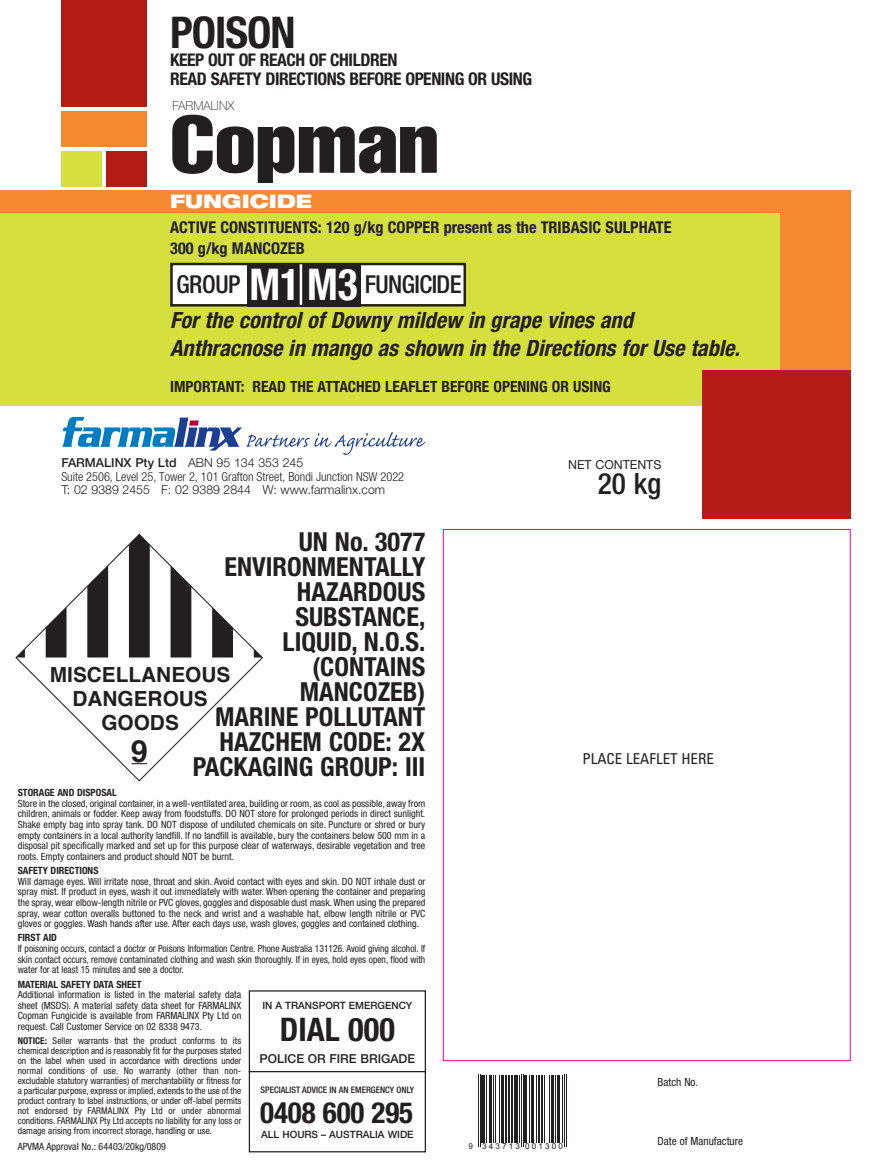
<style>
.page{position:relative;width:886px;height:1170px;background:#fff}
.page>*{position:absolute;margin:0;border:0;box-sizing:border-box;transform-origin:0 0}
.t1{font:extra-condensed 80px "Helvetica";color:#231f20;scale:1.2 1}
.t2{font:700 condensed 43.75px "Helvetica Neue";letter-spacing:-.025em;color:#231f20}
.t3{font:700 condensed 32.5px "Helvetica Neue";color:#231f20}
.t4{font:700 30.5px "Helvetica";color:#231f20}
.t5{font:500 condensed 29.38px "Helvetica Neue";color:#231f20}
.t6{font:700 condensed 29.12px "Helvetica Neue";color:#231f20}
.t7{font:700 condensed 26.25px/25px "Helvetica Neue";color:#231f20;text-align:right}
.t8{font:500 condensed 24.75px "Helvetica Neue";letter-spacing:-.025em;color:#231f20}
.t9{font:italic 700 condensed 22.38px/28.5px "Helvetica Neue";color:#231f20}
.t10{font:700 20.75px/24.2px "Helvetica";color:#231f20;text-align:center}
.t11{font:900 expanded 18.75px "Helvetica Neue";color:#fff}
.t12{font:700 condensed 17.5px/18.2px "Helvetica Neue";letter-spacing:-.025em;color:#231f20}
.t13{font:700 condensed 16.25px/20.8px "Helvetica Neue";color:#231f20}
.t14{font:700 condensed 15.5px "Helvetica Neue";color:#231f20}
.t15{font:condensed 15px "Univers";color:#231f20}
.t16{font:300 condensed 12.38px/13.9px "Helvetica Neue";color:#231f20}
.t17{font:300 12.38px "Helvetica Neue";color:#231f20}
.t18{font:500 12.38px "Helvetica Neue";color:#231f20}
.t19{font:12.38px "Helvetica Neue";color:#231f20}
.t20{font:100 12.38px "Helvetica Neue";color:#231f20}
.t21{font:condensed 11.25px "Helvetica Neue";color:#231f20}
.t22{font:500 10.12px "Helvetica Neue";color:#231f20}
.t23{font:condensed 10px/10.6px "Helvetica Neue";color:#231f20;text-align:justify}
.t24{font:condensed 10px/10.6px "Helvetica Neue";color:#231f20;text-align:justify;scale:.95 1}
.t25{font:700 condensed 10px "Helvetica Neue";color:#231f20}
.t26{font:condensed 9.38px/10px "Helvetica Neue";color:#231f20;text-align:justify}
.t27{font:500 condensed 9px "Helvetica Neue";color:#231f20}
.t28{font:8.12px "Arial";letter-spacing:.265em;color:#231f20}
.s1{font-weight:700;font-size:43.75px;color:#fff}
.s2{font-weight:500;font-stretch:normal}
.s3{font-stretch:normal}
.s4{font-weight:700}
</style>
<div class="page">
<div style="left:0;top:190px;width:850px;height:206px;background:#f58932"></div>
<div style="left:0;top:213px;width:779px;height:193px;background:#d5df3e"></div>
<div style="left:61px;top:151px;width:41px;height:35px;background:#d5df3e"></div>
<div style="left:106px;top:151px;width:41px;height:35px;background:#b41d15"></div>
<div style="left:61px;top:112px;width:86px;height:35px;background:#f58932"></div>
<div style="left:61px;top:0;width:86px;height:106px;background:#b41d15"></div>
<div style="left:171px;top:264px;width:294px;height:41px;background:#fff"></div>
<div style="left:170px;top:263px;width:296px;height:43px;border:2px solid #231f20"></div>
<div style="left:247px;top:263px;width:113px;height:43px;background:#231f20"></div>
<div style="left:702px;top:370px;width:148px;height:149px;background:#b41d15"></div>
<hr style="left:249px;top:1070px;width:177px;height:2px;background:#231f20">
<div style="left:249px;top:990px;width:177px;height:162px;border:1px solid #231f20"></div>
<svg style="left:15px;top:533px;width:248px;height:249px"></svg>
<svg style="left:132px;top:763px;width:15px;height:1px"></svg>
<svg style="left:129px;top:534px;width:21px;height:123px;background:#2e2a2b"></svg>
<svg style="left:87px;top:565px;width:21px;height:92px;background:#3e3b3b"></svg>
<svg style="left:46px;top:607px;width:21px;height:50px"></svg>
<svg style="left:16px;top:648px;width:9px;height:9px"></svg>
<svg style="left:171px;top:565px;width:20px;height:92px;background:#3c3839"></svg>
<svg style="left:212px;top:607px;width:21px;height:50px"></svg>
<svg style="left:254px;top:649px;width:8px;height:8px"></svg>
<hr style="left:300px;top:264px;width:2px;height:41px;background:#fff">
<hr style="left:478px;top:1074px;width:1px;height:72px;background:#231f20">
<hr style="left:480px;top:1074px;width:1px;height:72px;background:#231f20">
<hr style="left:482px;top:1074px;width:3px;height:68px;background:#231f20">
<hr style="left:486px;top:1074px;width:1px;height:68px;background:#231f20">
<hr style="left:489px;top:1074px;width:3px;height:68px;background:#231f20">
<hr style="left:493px;top:1074px;width:1px;height:68px;background:#231f20">
<hr style="left:495px;top:1074px;width:1px;height:68px;background:#231f20">
<hr style="left:499px;top:1074px;width:1px;height:68px;background:#231f20">
<hr style="left:501px;top:1074px;width:3px;height:68px;background:#231f20">
<hr style="left:505px;top:1074px;width:2px;height:68px;background:#231f20">
<hr style="left:508px;top:1074px;width:1px;height:68px;background:#231f20">
<hr style="left:511px;top:1074px;width:2px;height:68px;background:#231f20">
<hr style="left:514px;top:1074px;width:4px;height:68px;background:#231f20">
<hr style="left:519px;top:1074px;width:1px;height:68px;background:#231f20">
<hr style="left:521px;top:1074px;width:1px;height:72px;background:#231f20">
<hr style="left:523px;top:1074px;width:1px;height:72px;background:#231f20">
<hr style="left:525px;top:1074px;width:2px;height:68px;background:#231f20">
<hr style="left:529px;top:1074px;width:1px;height:68px;background:#231f20">
<hr style="left:531px;top:1074px;width:3px;height:68px;background:#231f20">
<hr style="left:536px;top:1074px;width:1px;height:68px;background:#231f20">
<hr style="left:538px;top:1074px;width:1px;height:68px;background:#231f20">
<hr style="left:541px;top:1074px;width:2px;height:68px;background:#231f20">
<hr style="left:544px;top:1074px;width:1px;height:68px;background:#231f20">
<hr style="left:549px;top:1074px;width:1px;height:68px;background:#231f20">
<hr style="left:551px;top:1074px;width:2px;height:68px;background:#231f20">
<hr style="left:555px;top:1074px;width:1px;height:68px;background:#231f20">
<hr style="left:557px;top:1074px;width:3px;height:68px;background:#231f20">
<hr style="left:562px;top:1074px;width:1px;height:68px;background:#231f20">
<hr style="left:564px;top:1074px;width:1px;height:72px;background:#231f20">
<hr style="left:566px;top:1074px;width:1px;height:72px;background:#231f20">
<svg style="left:62px;top:417px;width:363px;height:38px"></svg>
<h2 class="t2" style="left:170px;top:6px;width:127px">POISON</h2>
<h3 class="t12" style="left:170px;top:51px;width:364px">KEEP OUT OF REACH OF CHILDREN<br>READ SAFETY DIRECTIONS BEFORE OPENING OR USING</h3>
<p class="t20" style="left:172px;top:99px;width:63px">FARMALINX</p>
<h1 class="t1" style="left:170px;top:93px;width:225px">Copman</h1>
<h3 class="t11" style="left:170px;top:189px;width:143px">FUNGICIDE</h3>
<h3 class="t13" style="left:170px;top:217px;width:503px">ACTIVE CONSTITUENTS: 120 g/kg COPPER present as the TRIBASIC SULPHATE<br>300 g/kg MANCOZEB</h3>
<h3 class="t8" style="left:176px;top:269px;width:287px">GROUP <span class="s1">M1 M3</span> FUNGICIDE</h3>
<h3 class="t9" style="left:170px;top:305px;width:577px">ForthecontrolofDownymildew in grapevinesand<br>Anthracnosein mango asshown in theDirectionsforUsetable.</h3>
<h3 class="t14" style="left:170px;top:377px;width:442px">IMPORTANT: READ THE ATTACHED LEAFLET BEFORE OPENING OR USING</h3>
<p class="t16" style="left:61px;top:455px;width:344px"><span class="s2">FARMALINX Pty Ltd</span> <span class="s3">ABN 95 134 353 245<br></span>Suite 2506, Level 25, Tower 2, 101 Grafton Street, Bondi Junction NSW 2022</p>
<p class="t17" style="left:61px;top:482px;width:325px">T: 02 9389 2455 F: 02 9389 2844 W: www.farmalinx.com</p>
<h3 class="t7" style="left:193px;top:528px;width:234px">UN No. 3077<br>ENVIRONMENTALLY<br>HAZARDOUS<br>SUBSTANCE,<br>LIQUID, N.O.S. (CONTAINS<br>MANCOZEB)<br>MARINE POLLUTANT<br>HAZCHEM CODE: 2X<br>PACKAGING GROUP: III</h3>
<h3 class="t10" style="left:50px;top:662px;width:182px">MISCELLANEOUS<br>DANGEROUS<br>GOODS</h3>
<h3 class="t4" style="left:131px;top:726px;width:18px">9</h3>
<p class="t25" style="left:18px;top:786px;width:100px">STORAGE AND DISPOSAL</p>
<p class="t23" style="left:18px;top:797px;width:409px">Store in the closed, original container, in a well-ventilated area, building or room, as cool as possible, away from children, animals or fodder. Keep away from foodstuffs. DO NOT store for prolonged periods in direct sunlight.<br>Shake empty bag into spray tank. DO NOT dispose of undiluted chemicals on site. Puncture or shred or bury empty containers in a local authority landfill. If no landfill is available, bury the containers below 500 mm in a disposal pit specifically marked and set up for this purpose clear of waterways, desirable vegetation and tree roots. Empty containers and product should NOT be burnt.</p>
<p class="t25" style="left:18px;top:864px;width:82px">SAFETY DIRECTIONS</p>
<p class="t23" style="left:18px;top:875px;width:409px">Will damage eyes. Will irritate nose, throat and skin. Avoid contact with eyes and skin. DO NOT inhale dust or spray mist. If product in eyes, wash it out immediately with water. When opening the container and preparing the spray, wear elbow-length nitrile or PVC gloves, goggles and disposable dust mask. When using the prepared spray, wear cotton overalls buttoned to the neck and wrist and a washable hat, elbow length nitrile or PVC gloves or goggles. Wash hands after use. After each days use, wash gloves, goggles and contained clothing.</p>
<p class="t25" style="left:18px;top:931px;width:41px">FIRST AID</p>
<p class="t24" style="left:18px;top:943px;width:431px">If poisoning occurs, contact a doctor or Poisons Information Centre. Phone Australia 131126. Avoid giving alcohol. If skin contact occurs, remove contaminated clothing and wash skin thoroughly. If in eyes, hold eyes open, flood with water for at least 15 minutes and see a doctor.</p>
<p class="t25" style="left:18px;top:977px;width:125px">MATERIAL SAFETY DATA SHEET</p>
<p class="t23" style="left:18px;top:989px;width:225px">Additional information is listed in the material safety data sheet (MSDS). A material safety data sheet for FARMALINX Copman Fungicide is available from FARMALINX Pty Ltd on request. Call Customer Service on 02 8338 9473.</p>
<p class="t26" style="left:18px;top:1035px;width:225px"><span class="s4">NOTICE:</span> Seller warrants that the product conforms to its chemical description and is reasonably fit for the purposes stated on the label when used in accordance with directions under normal conditions of use. No warranty (other than non&shy;excludable statutory warranties) of merchantability or fitness for a particular purpose, express or implied, extends to the use of the product contrary to label instructions, or under off-label permits not endorsed by FARMALINX Pty Ltd or under abnormal conditions. FARMALINX Pty Ltd accepts no liability for any loss or damage arising from incorrect storage, handling or use.</p>
<p class="t23" style="left:18px;top:1140px;width:150px">APVMA Approval No.: 64403/20kg/0809</p>
<p class="t22" style="left:262px;top:999px;width:152px">IN A TRANSPORT EMERGENCY</p>
<h3 class="t3" style="left:280px;top:1009px;width:116px">DIAL 000</h3>
<p class="t18" style="left:260px;top:1050px;width:157px">POLICE OR FIRE BRIGADE</p>
<p class="t27" style="left:261px;top:1084px;width:155px">SPECIALIST ADVICE IN AN EMERGENCY ONLY</p>
<h3 class="t6" style="left:260px;top:1094px;width:155px">0408 600 295</h3>
<p class="t22" style="left:261px;top:1128px;width:154px">ALL HOURS – AUSTRALIA WIDE</p>
<p class="t19" style="left:568px;top:457px;width:95px">NET CONTENTS</p>
<h3 class="t5" style="left:598px;top:466px;width:65px">20 kg</h3>
<h3 class="t15" style="left:582px;top:749px;width:133px">PLACE LEAFLET HERE</h3>
<p class="t28" style="left:468px;top:1140px;width:96px">9 343713 001300</p>
<p class="t21" style="left:657px;top:1074px;width:42px">Batch No.</p>
<p class="t21" style="left:657px;top:1134px;width:87px">Date of Manufacture</p>
</div>
